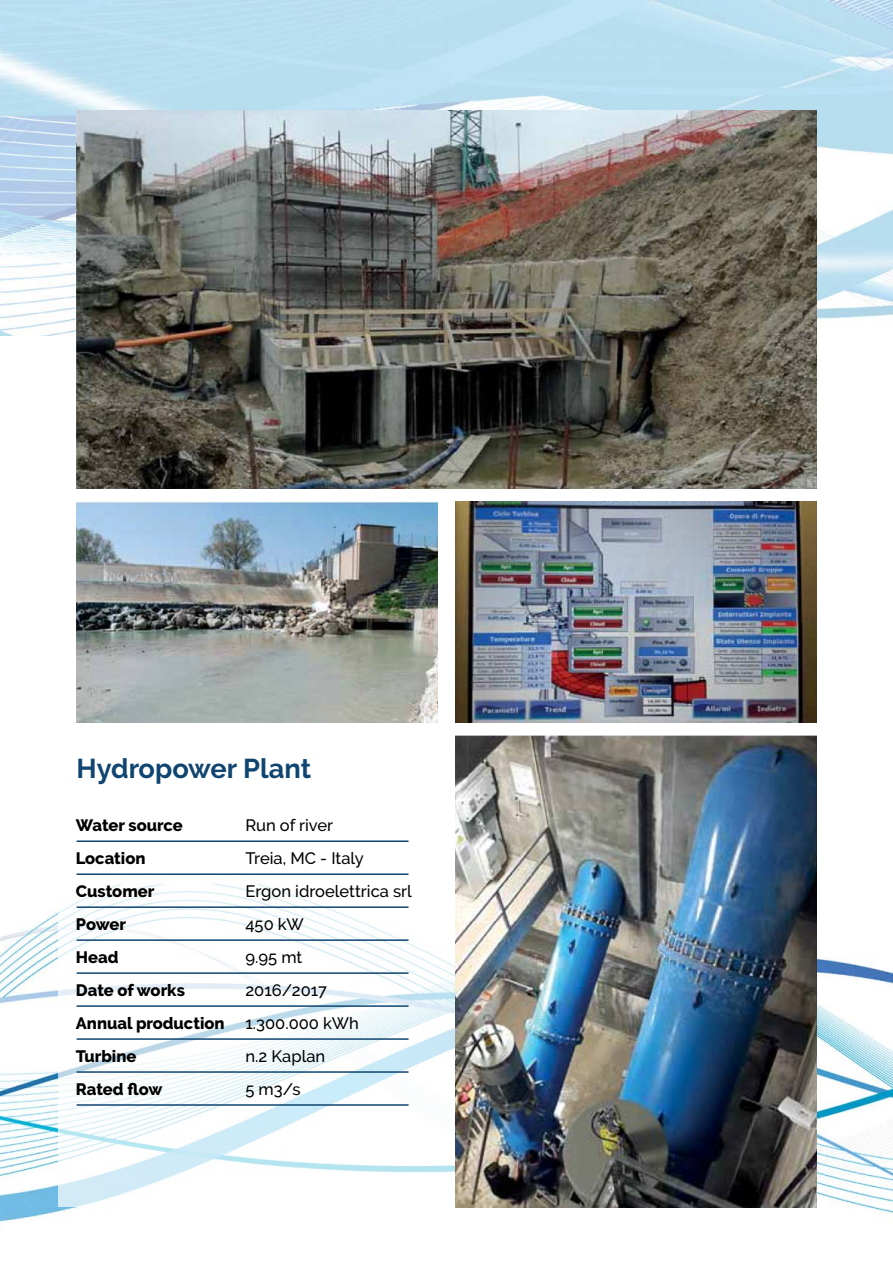
<style>
.page{position:relative;width:893px;height:1263px;background:#fff}
.page>*{position:absolute;margin:0;border:0;box-sizing:border-box;transform-origin:0 0}
.t1{font:700 27.15px "Raleway";color:#0f4570}
.t2{font:500 16.5px "Raleway";color:#000}
.t3{font:800 16.5px "Raleway";color:#000}
</style>
<div class="page">
<img style="left:0;top:837px;width:893px;height:385px">
<svg style="left:59px;top:837px;width:396px;height:370px"></svg>
<img style="left:0;top:0;width:893px;height:336px">
<img style="left:77px;top:111px;width:739px;height:378px">
<img style="left:77px;top:502px;width:360px;height:221px">
<img style="left:455px;top:502px;width:361px;height:221px">
<img style="left:455px;top:736px;width:361px;height:472px">
<hr style="left:77px;top:840px;width:332px;height:2px;background:#0f4570">
<hr style="left:77px;top:873px;width:332px;height:2px;background:#0f4570">
<hr style="left:77px;top:906px;width:332px;height:2px;background:#0f4570">
<hr style="left:77px;top:939px;width:332px;height:2px;background:#0f4570">
<hr style="left:77px;top:972px;width:332px;height:2px;background:#0f4570">
<hr style="left:77px;top:1005px;width:332px;height:2px;background:#0f4570">
<hr style="left:77px;top:1038px;width:332px;height:2px;background:#0f4570">
<hr style="left:77px;top:1071px;width:332px;height:2px;background:#0f4570">
<hr style="left:77px;top:1104px;width:332px;height:2px;background:#0f4570">
<h1 class="t1" style="left:77px;top:753px;width:236px">Hydropower Plant</h1>
<p class="t3" style="left:76px;top:816px;width:108px">Water source</p>
<p class="t2" style="left:245px;top:815px;width:89px">Run of river</p>
<p class="t3" style="left:76px;top:849px;width:71px">Location</p>
<p class="t2" style="left:245px;top:848px;width:120px">Treia, MC - Italy</p>
<p class="t3" style="left:76px;top:882px;width:80px">Customer</p>
<p class="t2" style="left:245px;top:881px;width:168px">Ergon idroelettrica srl</p>
<p class="t3" style="left:76px;top:915px;width:52px">Power</p>
<p class="t2" style="left:245px;top:914px;width:60px">450 kW</p>
<p class="t3" style="left:76px;top:948px;width:44px">Head</p>
<p class="t2" style="left:245px;top:947px;width:58px">9.95 mt</p>
<p class="t3" style="left:76px;top:981px;width:110px">Date of works</p>
<p class="t2" style="left:245px;top:980px;width:83px">2016/2017</p>
<p class="t3" style="left:76px;top:1014px;width:150px">Annual production</p>
<p class="t2" style="left:245px;top:1013px;width:115px">1.300.000 kWh</p>
<p class="t3" style="left:76px;top:1047px;width:62px">Turbine</p>
<p class="t2" style="left:245px;top:1046px;width:81px">n.2 Kaplan</p>
<p class="t3" style="left:76px;top:1080px;width:88px">Rated flow</p>
<p class="t2" style="left:245px;top:1079px;width:57px">5 m3/s</p>
</div>
